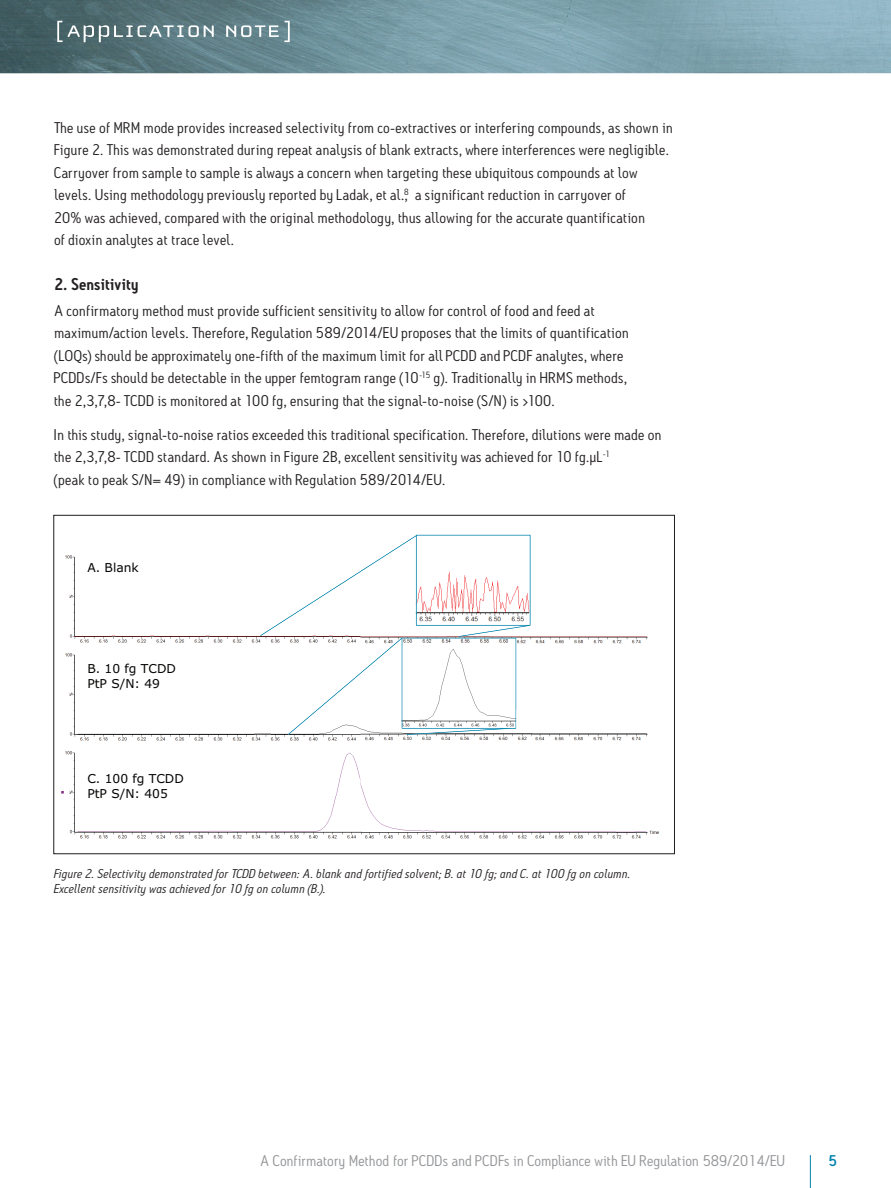
<style>
.page{position:relative;width:891px;height:1188px;background:#fff}
.page>*{position:absolute;margin:0;border:0;box-sizing:border-box;transform-origin:0 0}
.t1{font:600 16.5px "Antitled OT";letter-spacing:.005em;color:#231f20}
.t2{font:15px/22.5px "Antitled OT";letter-spacing:.02em;color:#231f20;scale:1.05 1}
.t3{font:15px "Antitled OT";letter-spacing:.01em;color:#939598;scale:1.05 1}
.t4{font:500 15px "Antitled OT";color:#0083ad;scale:1.05 1}
.t5{font:italic 12.3px/15.8px "Antitled OT";letter-spacing:.015em;color:#231f20;scale:1.05 1}
.t6{font:12.3px/14.7px "Verdana";color:#050504}
</style>
<div class="page">
<hr style="left:810px;top:1155px;width:1px;height:33px;background:#0083ad">
<img style="left:0;top:0;width:891px;height:73px">
<svg style="left:57px;top:21px;width:157px;height:21px;background:#738b8f"></svg>
<svg style="left:226px;top:21px;width:64px;height:21px"></svg>
<img style="left:61px;top:555px;width:299px;height:284px">
<img style="left:571px;top:636px;width:77px;height:8px">
<img style="left:360px;top:735px;width:43px;height:104px">
<img style="left:533px;top:733px;width:127px;height:106px">
<img style="left:403px;top:735px;width:130px;height:104px">
<svg style="left:260px;top:535px;width:311px;height:200px"></svg>
<div style="left:608px;top:742px;width:55px;height:21px;background:#fff"></div>
<div style="left:59px;top:644px;width:105px;height:6px;background:#fff"></div>
<div style="left:59px;top:742px;width:104px;height:6px;background:#fff"></div>
<p class="t2" style="left:54px;top:116px;width:591px">The use of MRM mode provides increased selectivity from co-extractives or interfering compounds, as shown in Figure 2. This was demonstrated during repeat analysis of blank extracts, where interferences were negligible.<br>Carryover from sample to sample is always a concern when targeting these ubiquitous compounds at low levels. Using methodology previously reported by Ladak, et al.,<sup>8</sup> a significant reduction in carryover of<br>20% was achieved, compared with the original methodology, thus allowing for the accurate quantification<br>of dioxin analytes at trace level.</p>
<p class="t1" style="left:54px;top:274px;width:86px">2. Sensitivity</p>
<p class="t2" style="left:54px;top:299px;width:549px">A confirmatory method must provide sufficient sensitivity to allow for control of food and feed at maximum/action levels. Therefore, Regulation 589/2014/EU proposes that the limits of quantification (LOQs) should be approximately one-fifth of the maximum limit for all PCDD and PCDF analytes, where PCDDs/Fs should be detectable in the upper femtogram range (10<sup>-15</sup> g). Traditionally in HRMS methods, the 2,3,7,8- TCDD is monitored at 100 fg, ensuring that the signal-to-noise (S/N) is &gt;100.</p>
<p class="t2" style="left:54px;top:423px;width:580px">In this study, signal-to-noise ratios exceeded this traditional specification. Therefore, dilutions were made on the 2,3,7,8- TCDD standard. As shown in Figure 2B, excellent sensitivity was achieved for 10 fg.µL<sup>-1<br></sup>(peak to peak S/N= 49) in compliance with Regulation 589/2014/EU.</p>
<p class="t6" style="left:87px;top:561px;width:53px">A. Blank</p>
<p class="t6" style="left:87px;top:661px;width:90px">B. 10 fg TCDD<br>PtP S/N: 49</p>
<p class="t6" style="left:87px;top:771px;width:98px">C. 100 fg TCDD<br>PtP S/N: 405</p>
<p class="t5" style="left:54px;top:865px;width:551px">Figure 2. Selectivity demonstrated for TCDD between: A. blank and fortified solvent; B. at 10 fg; and C. at 100 fg on column.<br>Excellent sensitivity was achieved for 10 fg on column (B.).</p>
<p class="t3" style="left:260px;top:1151px;width:501px">A Confirmatory Method for PCDDs and PCDFs in Compliance with EU Regulation 589/2014/EU</p>
<p class="t4" style="left:829px;top:1151px;width:10px">5</p>
</div>
